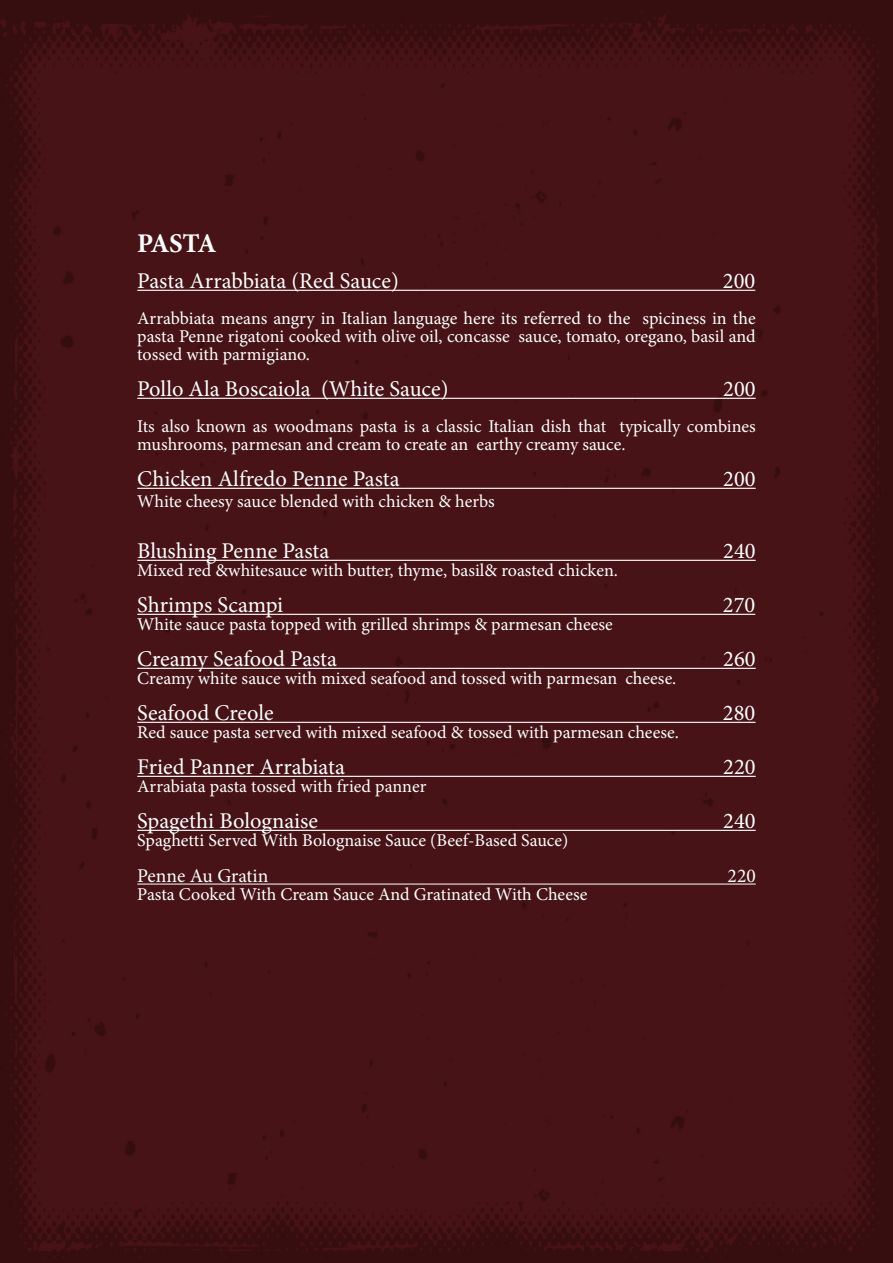
<style>
.page{position:relative;width:893px;height:1263px;background:#fff}
.page>*{position:absolute;margin:0;border:0;box-sizing:border-box;transform-origin:0 0}
.t1{font:700 27px "Minion Pro";letter-spacing:-.05em;color:#fff}
.t2{font:22.5px "Minion Pro";color:#fff}
.t3{font:19.5px "Minion Pro";color:#fff}
.t4{font:18px/18px "Minion Pro";color:#fff;text-align:justify}
</style>
<div class="page">
<img style="left:0;top:0;width:893px;height:1263px">
<hr style="left:137px;top:290px;width:618px;height:1px;background:#fff">
<hr style="left:137px;top:398px;width:619px;height:1px;background:#fff">
<hr style="left:137px;top:488px;width:619px;height:1px;background:#fff">
<hr style="left:137px;top:560px;width:619px;height:1px;background:#fff">
<hr style="left:137px;top:614px;width:618px;height:1px;background:#fff">
<hr style="left:137px;top:668px;width:619px;height:1px;background:#fff">
<hr style="left:137px;top:722px;width:618px;height:1px;background:#fff">
<hr style="left:137px;top:776px;width:619px;height:1px;background:#fff">
<hr style="left:137px;top:830px;width:619px;height:1px;background:#fff">
<hr style="left:137px;top:883px;width:619px;height:1px;background:#fff">
<h1 class="t1" style="left:137px;top:224px;width:81px">PASTA</h1>
<p class="t2" style="left:137px;top:266px;width:263px">Pasta Arrabbiata (Red Sauce)</p>
<p class="t2" style="left:723px;top:266px;width:34px">200</p>
<p class="t4" style="left:137px;top:309px;width:620px">Arrabbiata means angry in Italian language here its referred to the spiciness in the pasta Penne rigatoni cooked with olive oil, concasse sauce, tomato, oregano, basil and tossed with parmigiano.</p>
<p class="t2" style="left:137px;top:374px;width:313px">Pollo Ala Boscaiola (White Sauce)</p>
<p class="t2" style="left:723px;top:374px;width:34px">200</p>
<p class="t4" style="left:137px;top:417px;width:620px">Its also known as woodmans pasta is a classic Italian dish that typically combines mushrooms, parmesan and cream to create an earthy creamy sauce.</p>
<p class="t2" style="left:137px;top:464px;width:264px">Chicken Alfredo Penne Pasta</p>
<p class="t2" style="left:723px;top:464px;width:34px">200</p>
<p class="t4" style="left:137px;top:492px;width:359px">White cheesy sauce blended with chicken &amp; herbs</p>
<p class="t2" style="left:137px;top:536px;width:194px">Blushing Penne Pasta</p>
<p class="t2" style="left:723px;top:536px;width:34px">240</p>
<p class="t4" style="left:137px;top:561px;width:482px">Mixed red &amp;whitesauce with butter, thyme, basil&amp; roasted chicken.</p>
<p class="t2" style="left:137px;top:590px;width:148px">Shrimps Scampi</p>
<p class="t2" style="left:723px;top:590px;width:34px">270</p>
<p class="t4" style="left:137px;top:615px;width:477px">White sauce pasta topped with grilled shrimps &amp; parmesan cheese</p>
<p class="t2" style="left:137px;top:644px;width:201px">Creamy Seafood Pasta</p>
<p class="t2" style="left:723px;top:644px;width:34px">260</p>
<p class="t4" style="left:137px;top:669px;width:540px">Creamy white sauce with mixed seafood and tossed with parmesan cheese.</p>
<p class="t2" style="left:137px;top:698px;width:138px">Seafood Creole</p>
<p class="t2" style="left:723px;top:698px;width:34px">280</p>
<p class="t4" style="left:137px;top:723px;width:543px">Red sauce pasta served with mixed seafood &amp; tossed with parmesan cheese.</p>
<p class="t2" style="left:137px;top:752px;width:209px">Fried Panner Arrabiata</p>
<p class="t2" style="left:723px;top:752px;width:34px">220</p>
<p class="t4" style="left:137px;top:777px;width:291px">Arrabiata pasta tossed with fried panner</p>
<p class="t2" style="left:137px;top:806px;width:182px">Spagethi Bolognaise</p>
<p class="t2" style="left:723px;top:806px;width:34px">240</p>
<p class="t4" style="left:137px;top:831px;width:433px">Spaghetti Served With Bolognaise Sauce (Beef-Based Sauce)</p>
<p class="t3" style="left:137px;top:863px;width:133px">Penne Au Gratin</p>
<p class="t3" style="left:728px;top:863px;width:30px">220</p>
<p class="t4" style="left:137px;top:885px;width:452px">Pasta Cooked With Cream Sauce And Gratinated With Cheese</p>
</div>
